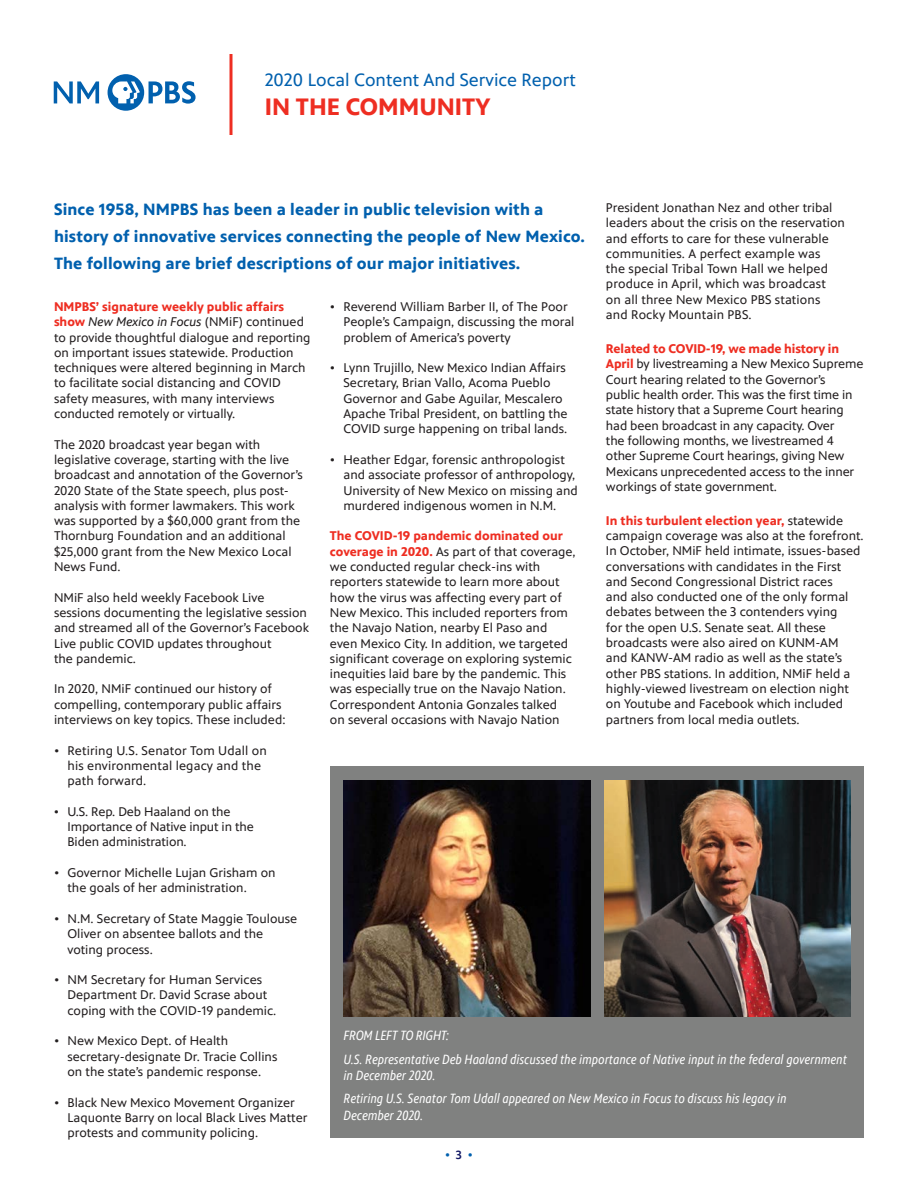
<style>
.page{position:relative;width:918px;height:1188px;background:#fff}
.page>*{position:absolute;margin:0;border:0;box-sizing:border-box;transform-origin:0 0}
.t1{font:700 24px "PBS Sans";color:#ee2e22}
.t2{font:18px "PBS Sans";color:#0160ae}
.t3{font:700 16.5px/27px "PBS Sans";letter-spacing:.01em;color:#0160ae}
.t4{font:italic 13.5px/23.2px "PBS Sans Condensed";letter-spacing:.01em;color:#fff}
.t5{font:12.75px/15.3px "PBS Sans";color:#231f20}
.t6{font:500 12px "PBS Sans";color:#0160ae}
.s1{font-weight:700;color:#ee2e22}
.s2{font-style:italic}
.s3{color:#111764}
</style>
<div class="page">
<div style="left:108px;top:74px;width:36px;height:37px;background:#0160ae;border-radius:50%"></div>
<svg style="left:149px;top:81px;width:47px;height:23px"></svg>
<svg style="left:112px;top:81px;width:28px;height:22px"></svg>
<svg style="left:54px;top:81px;width:45px;height:22px"></svg>
<hr style="left:230px;top:54px;width:2px;height:81px;background:#ee2e22">
<div style="left:330px;top:766px;width:534px;height:371px;background:#808180"></div>
<img style="left:604px;top:781px;width:246px;height:236px">
<img style="left:344px;top:781px;width:246px;height:236px">
<h2 class="t2" style="left:265px;top:70px;width:313px">2020 Local Content And Service Report</h2>
<h1 class="t1" style="left:265px;top:93px;width:227px">IN THE COMMUNITY</h1>
<p class="t5" style="left:606px;top:200px;width:240px">President Jonathan Nez and other tribal leaders about the crisis on the reservation and efforts to care for these vulnerable communities. A perfect example was<br>the special Tribal Town Hall we helped produce in April, which was broadcast<br>on all three New Mexico PBS stations and Rocky Mountain PBS.</p>
<p class="t5" style="left:606px;top:341px;width:259px"><span class="s1">Related to COVID-19, we made history in April</span> by livestreaming a New Mexico Supreme Court hearing related to the Governor’s<br>public health order. This was the first time in state history that a Supreme Court hearing had been broadcast in any capacity. Over<br>the following months, we livestreamed 4 other Supreme Court hearings, giving New Mexicans unprecedented access to the inner workings of state government.</p>
<p class="t5" style="left:606px;top:513px;width:259px"><span class="s1">In this turbulent election year,</span> statewide campaign coverage was also at the forefront.<br>In October, NMiF held intimate, issues-based conversations with candidates in the First and Second Congressional District races<br>and also conducted one of the only formal debates between the 3 contenders vying<br>for the open U.S. Senate seat. All these broadcasts were also aired on KUNM-AM<br>and KANW-AM radio as well as the state’s other PBS stations. In addition, NMiF held a highly-viewed livestream on election night on Youtube and Facebook which included partners from local media outlets.</p>
<p class="t3" style="left:54px;top:196px;width:533px">Since 1958, NMPBS has been a leader in public television with a history of innovative services connecting the people of New Mexico.<br>The following are brief descriptions of our major initiatives.</p>
<p class="t5" style="left:54px;top:299px;width:258px"><span class="s1">NMPBS’ signature weekly public affairs show</span> <span class="s2">New Mexico in Focus</span> (NMiF) continued to provide thoughtful dialogue and reporting on important issues statewide. Production techniques were altered beginning in March to facilitate social distancing and COVID safety measures, with many interviews conducted remotely or virtually.</p>
<p class="t5" style="left:54px;top:437px;width:250px">The 2020 broadcast year began with legislative coverage, starting with the live broadcast and annotation of the Governor’s 2020 State of the State speech, plus post&shy;analysis with former lawmakers. This work was supported by a $60,000 grant from the Thornburg Foundation and an additional $25,000 grant from the New Mexico Local News Fund.</p>
<p class="t5" style="left:54px;top:590px;width:257px">NMiF also held weekly Facebook Live sessions documenting the legislative session and streamed all of the Governor’s Facebook Live public COVID updates throughout<br>the pandemic.</p>
<p class="t5" style="left:54px;top:682px;width:233px">In 2020, NMiF continued our history of compelling, contemporary public affairs interviews on key topics. These included:</p>
<p class="t5" style="left:68px;top:743px;width:201px;text-indent:-14px">• Retiring U.S. Senator Tom Udall on his environmental legacy and the path forward.</p>
<p class="t5" style="left:68px;top:804px;width:188px;text-indent:-14px">• U.S. Rep. Deb Haaland on the<br>Importance of Native input in the<br>Biden administration.</p>
<p class="t5" style="left:68px;top:865px;width:210px;text-indent:-14px">• Governor Michelle Lujan Grisham on the goals of her administration.</p>
<p class="t5" style="left:68px;top:911px;width:231px;text-indent:-14px">• N.M. Secretary of State Maggie Toulouse<br>Oliver on absentee ballots and the voting process.</p>
<p class="t5" style="left:68px;top:972px;width:210px;text-indent:-14px">• NM Secretary for Human Services<br>Department Dr. David Scrase about coping with the COVID-19 pandemic.</p>
<p class="t5" style="left:68px;top:1034px;width:211px;text-indent:-14px">• New Mexico Dept. of Health secretary-designate Dr. Tracie Collins on the state’s pandemic response.</p>
<p class="t5" style="left:68px;top:1095px;width:241px;text-indent:-14px">• Black New Mexico Movement Organizer<br>Laquonte Barry on local Black Lives Matter protests and community policing.</p>
<p class="t5" style="left:344px;top:299px;width:232px;text-indent:-14px">• Reverend William Barber II, of The Poor<br>People’s Campaign, discussing the moral problem of America’s poverty</p>
<p class="t5" style="left:344px;top:360px;width:226px;text-indent:-14px">• Lynn Trujillo, New Mexico Indian Affairs Secretary, Brian Vallo, Acoma Pueblo Governor and Gabe Aguilar, Mescalero Apache Tribal President, on battling the COVID surge happening on tribal lands.</p>
<p class="t5" style="left:344px;top:452px;width:236px;text-indent:-14px">• Heather Edgar, forensic anthropologist and associate professor of anthropology, University of New Mexico on missing and murdered indigenous women in N.M.</p>
<p class="t5" style="left:330px;top:529px;width:247px"><span class="s1">The COVID-19 pandemic dominated our coverage in 2020.</span> As part of that coverage, we conducted regular check-ins with reporters statewide to learn more about how the virus was affecting every part of New Mexico. This included reporters from the Navajo Nation, nearby El Paso and even Mexico City. In addition, we targeted significant coverage on exploring systemic inequities laid bare by the pandemic. This was especially true on the Navajo Nation.<br>Correspondent Antonia Gonzales talked<br>on several occasions with Navajo Nation</p>
<p class="t4" style="left:344px;top:1024px;width:505px">FROM LEFT TO RIGHT:<br>U.S. Representative Deb Haaland discussed the importance of Native input in the federal government</p>
<p class="t4" style="left:344px;top:1064px;width:444px">in December 2020.<br>Retiring U.S. Senator Tom Udall appeared on New Mexico in Focus to discuss his legacy in</p>
<p class="t4" style="left:344px;top:1104px;width:81px">December 2020.</p>
<p class="t6" style="left:445px;top:1148px;width:29px">• <span class="s3">3</span> •</p>
</div>
